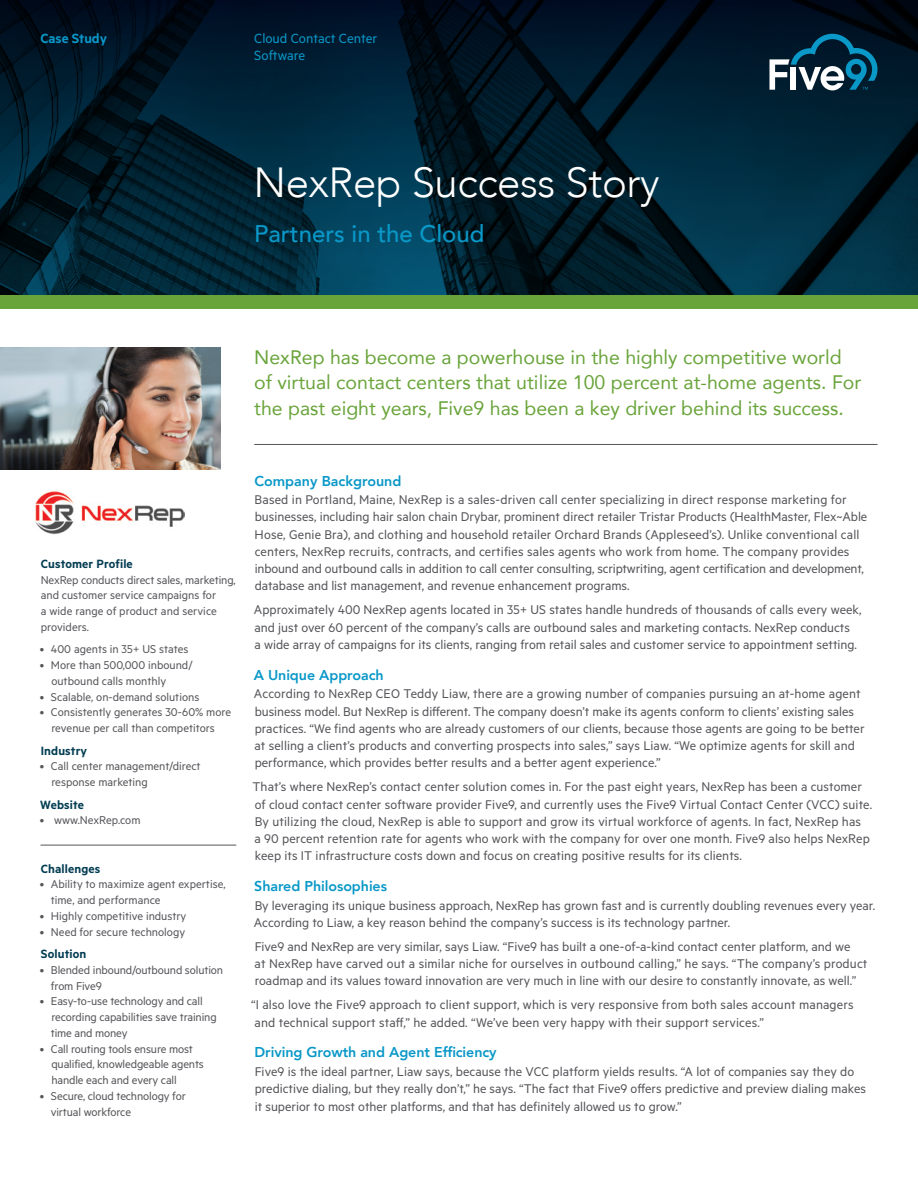
<style>
.page{position:relative;width:918px;height:1188px;background:#fff}
.page>*{position:absolute;margin:0;border:0;box-sizing:border-box;transform-origin:0 0}
.t1{font:300 42px "Avenir";letter-spacing:-.01em;color:#fff}
.t2{font:500 24px "Avenir";color:#0a98c8}
.t3{font:19.5px/25.5px "Avenir";color:#69a43a}
.t4{font:15px/16.5px "Metric";color:#0a98c8}
.t5{font:600 15px "Metric";color:#0a98c8}
.t6{font:14.25px/17.2px "Metric";color:#55565a}
.t7{font:800 14.25px "Avenir";letter-spacing:-.005em;color:#0a98c8}
.t8{font:600 13.5px "Metric";letter-spacing:.01em;color:#033d53}
.t9{font:12.75px/15.8px "Metric";letter-spacing:-.005em;color:#55565a}
</style>
<div class="page">
<svg style="left:0;top:0;width:918px;height:296px;background:#012030"></svg>
<svg style="left:770px;top:34px;width:108px;height:56px;background:#2b5367"></svg>
<img style="left:0;top:348px;width:220px;height:122px">
<img style="left:36px;top:491px;width:148px;height:44px">
<hr style="left:254px;top:444px;width:624px;height:1px;background:#55565a">
<div style="left:0;top:296px;width:918px;height:13px;background:#69a43a"></div>
<hr style="left:40px;top:845px;width:196px;height:1px;background:#55565a">
<p class="t5" style="left:40px;top:30px;width:68px">Case Study</p>
<p class="t4" style="left:254px;top:30px;width:125px">Cloud Contact Center<br>Software</p>
<h1 class="t1" style="left:254px;top:158px;width:407px">NexRep Success Story</h1>
<h2 class="t2" style="left:254px;top:213px;width:232px">Partners in the Cloud</h2>
<h3 class="t3" style="left:254px;top:344px;width:609px">NexRep has become a powerhouse in the highly competitive world of virtual contact centers that utilize 100 percent at-home agents. For the past eight years, Five9 has been a key driver behind its success.</h3>
<p class="t8" style="left:41px;top:556px;width:93px">Customer Profile</p>
<p class="t9" style="left:41px;top:571px;width:197px">NexRep conducts direct sales, marketing, and customer service campaigns for<br>a wide range of product and service providers.</p>
<p class="t9" style="left:40px;top:641px;width:150px">• 400 agents in 35+ US states</p>
<p class="t9" style="left:51px;top:657px;width:143px;text-indent:-12px">• More than 500,000 inbound/ outbound calls monthly</p>
<p class="t9" style="left:40px;top:688px;width:161px">• Scalable, on-demand solutions</p>
<p class="t9" style="left:40px;top:704px;width:193px;text-align:center">• Consistently generates 30-60% more revenue per call than competitors</p>
<p class="t8" style="left:41px;top:742px;width:48px">Industry</p>
<p class="t9" style="left:51px;top:758px;width:151px;text-indent:-12px">• Call center management/direct response marketing</p>
<p class="t8" style="left:40px;top:796px;width:45px">Website</p>
<p class="t9" style="left:40px;top:812px;width:102px">• www.NexRep.com</p>
<p class="t8" style="left:41px;top:860px;width:61px">Challenges</p>
<p class="t9" style="left:51px;top:876px;width:176px;text-indent:-11px">• Ability to maximize agent expertise, time, and performance</p>
<p class="t9" style="left:40px;top:908px;width:148px">• Highly competitive industry</p>
<p class="t9" style="left:40px;top:923px;width:147px">• Need for secure technology</p>
<p class="t8" style="left:41px;top:946px;width:47px">Solution</p>
<p class="t9" style="left:51px;top:962px;width:174px;text-indent:-11px">• Blended inbound/outbound solution from Five9</p>
<p class="t9" style="left:51px;top:993px;width:167px;text-indent:-11px">• Easy-to-use technology and call recording capabilities save training time and money</p>
<p class="t9" style="left:51px;top:1040px;width:154px;text-indent:-12px">• Call routing tools ensure most qualified, knowledgeable agents handle each and every call</p>
<p class="t9" style="left:51px;top:1088px;width:137px;text-indent:-11px">• Secure, cloud technology for virtual workforce</p>
<p class="t7" style="left:254px;top:468px;width:148px">Company Background</p>
<p class="t6" style="left:255px;top:491px;width:614px">Based in Portland, Maine, NexRep is a sales-driven call center specializing in direct response marketing for businesses, including hair salon chain Drybar, prominent direct retailer Tristar Products (HealthMaster, Flex~Able Hose, Genie Bra), and clothing and household retailer Orchard Brands (Appleseed’s). Unlike conventional call centers, NexRep recruits, contracts, and certifies sales agents who work from home. The company provides inbound and outbound calls in addition to call center consulting, scriptwriting, agent certification and development, database and list management, and revenue enhancement programs.</p>
<p class="t6" style="left:254px;top:601px;width:609px">Approximately 400 NexRep agents located in 35+ US states handle hundreds of thousands of calls every week, and just over 60 percent of the company’s calls are outbound sales and marketing contacts. NexRep conducts<br>a wide array of campaigns for its clients, ranging from retail sales and customer service to appointment setting.</p>
<p class="t7" style="left:254px;top:662px;width:132px">A Unique Approach</p>
<p class="t6" style="left:254px;top:685px;width:612px">According to NexRep CEO Teddy Liaw, there are a growing number of companies pursuing an at-home agent business model. But NexRep is different. The company doesn’t make its agents conform to clients’ existing sales practices. “We find agents who are already customers of our clients, because those agents are going to be better at selling a client’s products and converting prospects into sales,” says Liaw. “We optimize agents for skill and performance, which provides better results and a better agent experience.”</p>
<p class="t6" style="left:252px;top:778px;width:621px">That’s where NexRep’s contact center solution comes in. For the past eight years, NexRep has been a customer of cloud contact center software provider Five9, and currently uses the Five9 Virtual Contact Center (VCC) suite.<br>By utilizing the cloud, NexRep is able to support and grow its virtual workforce of agents. In fact, NexRep has<br>a 90 percent retention rate for agents who work with the company for over one month. Five9 also helps NexRep keep its IT infrastructure costs down and focus on creating positive results for its clients.</p>
<p class="t7" style="left:254px;top:873px;width:134px">Shared Philosophies</p>
<p class="t6" style="left:254px;top:896px;width:623px">By leveraging its unique business approach, NexRep has grown fast and is currently doubling revenues every year.<br>According to Liaw, a key reason behind the company’s success is its technology partner.</p>
<p class="t6" style="left:255px;top:937px;width:614px">Five9 and NexRep are very similar, says Liaw. “Five9 has built a one-of-a-kind contact center platform, and we<br>at NexRep have carved out a similar niche for ourselves in outbound calling,” he says. “The company’s product roadmap and its values toward innovation are very much in line with our desire to constantly innovate, as well.”</p>
<p class="t6" style="left:251px;top:996px;width:604px">“I also love the Five9 approach to client support, which is very responsive from both sales account managers and technical support staff,” he added. “We’ve been very happy with their support services.”</p>
<p class="t7" style="left:255px;top:1040px;width:244px">Driving Growth and Agent Efficiency</p>
<p class="t6" style="left:255px;top:1062px;width:613px">Five9 is the ideal partner, Liaw says, because the VCC platform yields results. “A lot of companies say they do predictive dialing, but they really don’t,” he says. “The fact that Five9 offers predictive and preview dialing makes it superior to most other platforms, and that has definitely allowed us to grow.”</p>
</div>
